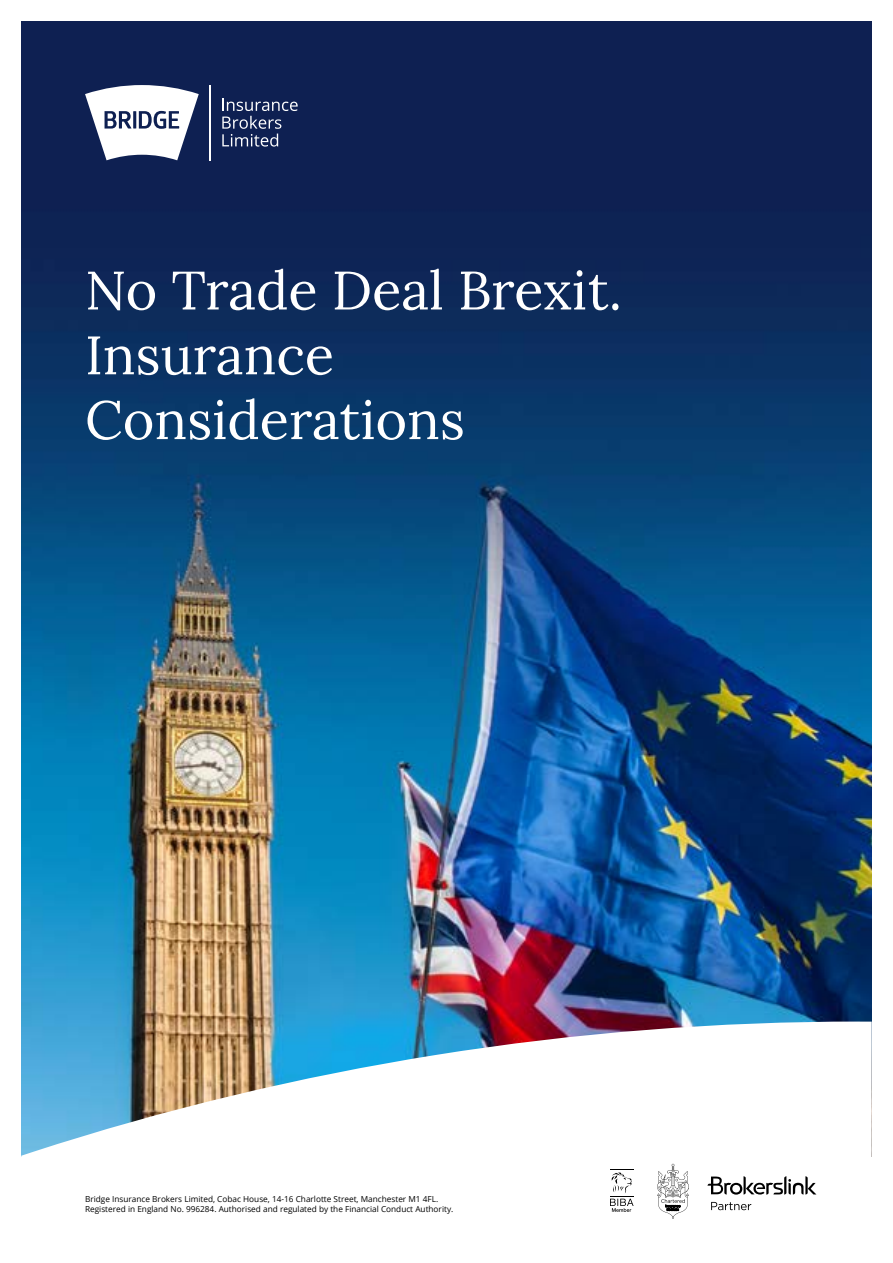
<style>
.page{position:relative;width:893px;height:1263px;background:#fff}
.page>*{position:absolute;margin:0;border:0;box-sizing:border-box;transform-origin:0 0}
.t1{font:54px/64.8px "Lora";color:#fff}
.t2{font:8.25px/9.9px "Open Sans";color:#000}
.t3{font:300 3.3px/3.4px "Gotham";letter-spacing:-.02em;color:#000;text-align:center}
</style>
<div class="page">
<img style="left:21px;top:21px;width:850px;height:1000px">
<svg style="left:21px;top:1021px;width:851px;height:190px"></svg>
<svg style="left:222px;top:99px;width:76px;height:48px;background:#384770"></svg>
<hr style="left:209px;top:85px;width:1px;height:75px;background:#fff">
<svg style="left:85px;top:85px;width:114px;height:75px"></svg>
<svg style="left:657px;top:1164px;width:32px;height:55px"></svg>
<svg style="left:711px;top:1202px;width:40px;height:8px"></svg>
<svg style="left:707px;top:1176px;width:109px;height:19px"></svg>
<svg style="left:610px;top:1169px;width:24px;height:43px"></svg>
<h1 class="t1" style="left:85px;top:254px;width:538px">No Trade Deal Brexit.<br>Insurance<br>Considerations</h1>
<p class="t2" style="left:85px;top:1194px;width:370px">Bridge Insurance Brokers Limited, Cobac House, 14-16 Charlotte Street, Manchester M1 4FL.<br>Registered in England No. 996284. Authorised and regulated by the Financial Conduct Authority.</p>
<p class="t3" style="left:665px;top:1204px;width:17px">Insurance<br>Brokers</p>
</div>
